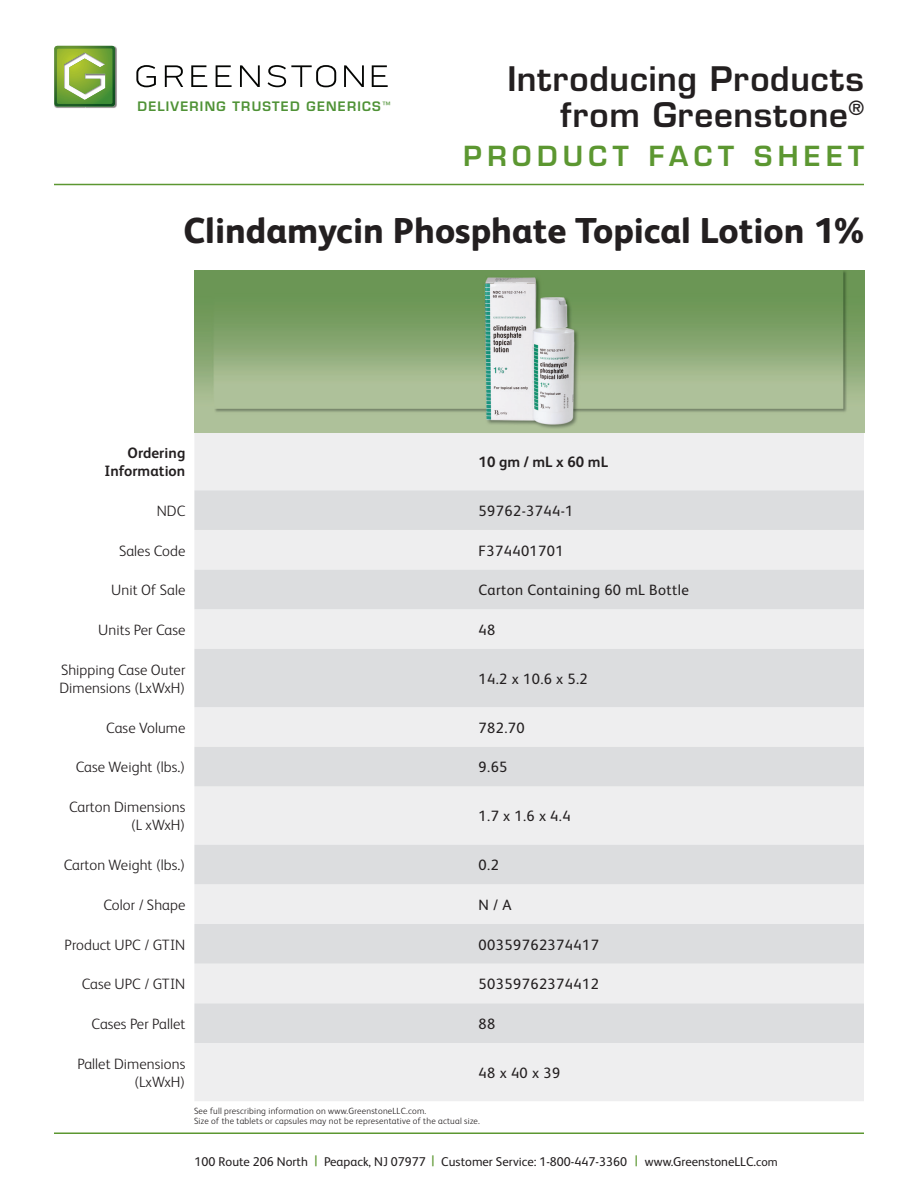
<style>
.page{position:relative;width:918px;height:1188px;background:#fff}
.page>*{position:absolute;margin:0;border:0;box-sizing:border-box;transform-origin:0 0}
.t1{font:800 36px "FS Albert Pro";color:#231f20}
.t2{font:600 33px/36px "Eurostile LT Std";letter-spacing:.025em;color:#231f20;text-align:right}
.t3{font:600 27px "Eurostile LT Std";letter-spacing:.2em;color:#5c9731}
.t4{font:300 15px/18px "FS Albert Pro";letter-spacing:.005em;color:#231f20;text-align:right}
.t5{font:15px "FS Albert Pro";letter-spacing:.025em;color:#231f20}
.t6{font:700 15px/18px "FS Albert";letter-spacing:.005em;color:#231f20;text-align:right}
.t7{font:700 15px "FS Albert Pro";color:#231f20}
.t8{font:12.75px "FS Albert Pro";color:#231f20}
.t9{font:600 12.75px "Eurostile LT Std";letter-spacing:.095em;color:#4f9236}
.t10{font:300 9px "FS Albert Pro";letter-spacing:.025em;color:#231f20}
.s1{font-size:15px;color:#5c9731}
.s2{font-size:12px}
</style>
<div class="page">
<div style="left:194px;top:432px;width:670px;height:669px;background:#eeeeef"></div>
<svg style="left:194px;top:490px;width:670px;height:553px;background:#e4e4e6"></svg>
<img style="left:194px;top:270px;width:670px;height:162px">
<hr style="left:54px;top:184px;width:810px;height:1px;background:#5c9731">
<img style="left:54px;top:45px;width:63px;height:63px">
<img style="left:54px;top:46px;width:61px;height:60px">
<img style="left:57px;top:48px;width:54px;height:54px">
<svg style="left:136px;top:65px;width:20px;height:22px"></svg>
<svg style="left:165px;top:65px;width:18px;height:22px"></svg>
<svg style="left:191px;top:65px;width:16px;height:22px"></svg>
<svg style="left:216px;top:65px;width:16px;height:22px"></svg>
<svg style="left:240px;top:65px;width:20px;height:22px"></svg>
<svg style="left:268px;top:65px;width:68px;height:22px"></svg>
<svg style="left:344px;top:65px;width:20px;height:22px"></svg>
<svg style="left:372px;top:65px;width:16px;height:22px"></svg>
<hr style="left:54px;top:1132px;width:810px;height:2px;background:#5c9731">
<p class="t9" style="left:138px;top:98px;width:254px">DELIVERING TRUSTED GENERICS<sup>™</sup></p>
<p class="t2" style="left:507px;top:61px;width:358px">Introducing Products from Greenstone<sup>®</sup></p>
<p class="t3" style="left:463px;top:139px;width:402px">PRODUCT FACT SHEET</p>
<p class="t1" style="left:184px;top:202px;width:682px">Clindamycin Phosphate Topical Lotion 1%</p>
<p class="t6" style="left:104px;top:443px;width:83px">Ordering<br>Information</p>
<p class="t7" style="left:479px;top:451px;width:131px">10 gm / mL x 60 mL</p>
<p class="t4" style="left:157px;top:501px;width:30px">NDC</p>
<p class="t5" style="left:479px;top:500px;width:96px">59762-3744-1</p>
<p class="t4" style="left:119px;top:541px;width:68px">Sales Code</p>
<p class="t5" style="left:479px;top:540px;width:87px">F374401701</p>
<p class="t4" style="left:111px;top:580px;width:76px">Unit Of Sale</p>
<p class="t5" style="left:479px;top:579px;width:212px">Carton Containing 60 mL Bottle</p>
<p class="t4" style="left:98px;top:620px;width:89px">Units Per Case</p>
<p class="t5" style="left:479px;top:619px;width:18px">48</p>
<p class="t4" style="left:59px;top:660px;width:128px;text-align:left">Shipping Case Outer<br>Dimensions (LxWxH)</p>
<p class="t5" style="left:479px;top:668px;width:111px">14.2 x 10.6 x 5.2</p>
<p class="t4" style="left:106px;top:718px;width:81px">Case Volume</p>
<p class="t5" style="left:479px;top:717px;width:48px">782.70</p>
<p class="t4" style="left:76px;top:757px;width:111px">Case Weight (lbs.)</p>
<p class="t5" style="left:479px;top:757px;width:30px">9.65</p>
<p class="t4" style="left:69px;top:797px;width:118px">Carton Dimensions (L xWxH)</p>
<p class="t5" style="left:479px;top:806px;width:93px">1.7 x 1.6 x 4.4</p>
<p class="t4" style="left:64px;top:855px;width:123px">Carton Weight (lbs.)</p>
<p class="t5" style="left:479px;top:855px;width:22px">0.2</p>
<p class="t4" style="left:104px;top:895px;width:83px">Color / Shape</p>
<p class="t5" style="left:479px;top:894px;width:34px">N / A</p>
<p class="t4" style="left:65px;top:935px;width:122px">Product UPC / GTIN</p>
<p class="t5" style="left:479px;top:934px;width:122px">00359762374417</p>
<p class="t4" style="left:82px;top:974px;width:105px">Case UPC / GTIN</p>
<p class="t5" style="left:479px;top:973px;width:122px">50359762374412</p>
<p class="t4" style="left:92px;top:1014px;width:95px">Cases Per Pallet</p>
<p class="t5" style="left:479px;top:1013px;width:18px">88</p>
<p class="t4" style="left:77px;top:1054px;width:109px">Pallet Dimensions (LxWxH)</p>
<p class="t5" style="left:479px;top:1062px;width:83px">48 x 40 x 39</p>
<p class="t10" style="left:194px;top:1104px;width:234px">See full prescribing information on www.GreenstoneLLC.com.</p>
<p class="t10" style="left:194px;top:1115px;width:287px">Size of the tablets or capsules may not be representative of the actual size.</p>
<p class="t8" style="left:195px;top:1153px;width:585px">100 Route 206 North <span class="s1">|</span> Peapack, NJ 07977 <span class="s1">|</span> Customer Service: 1-800-447-3360 <span class="s1">|</span> www.GreenstoneLLC.<span class="s2">com</span></p>
</div>
